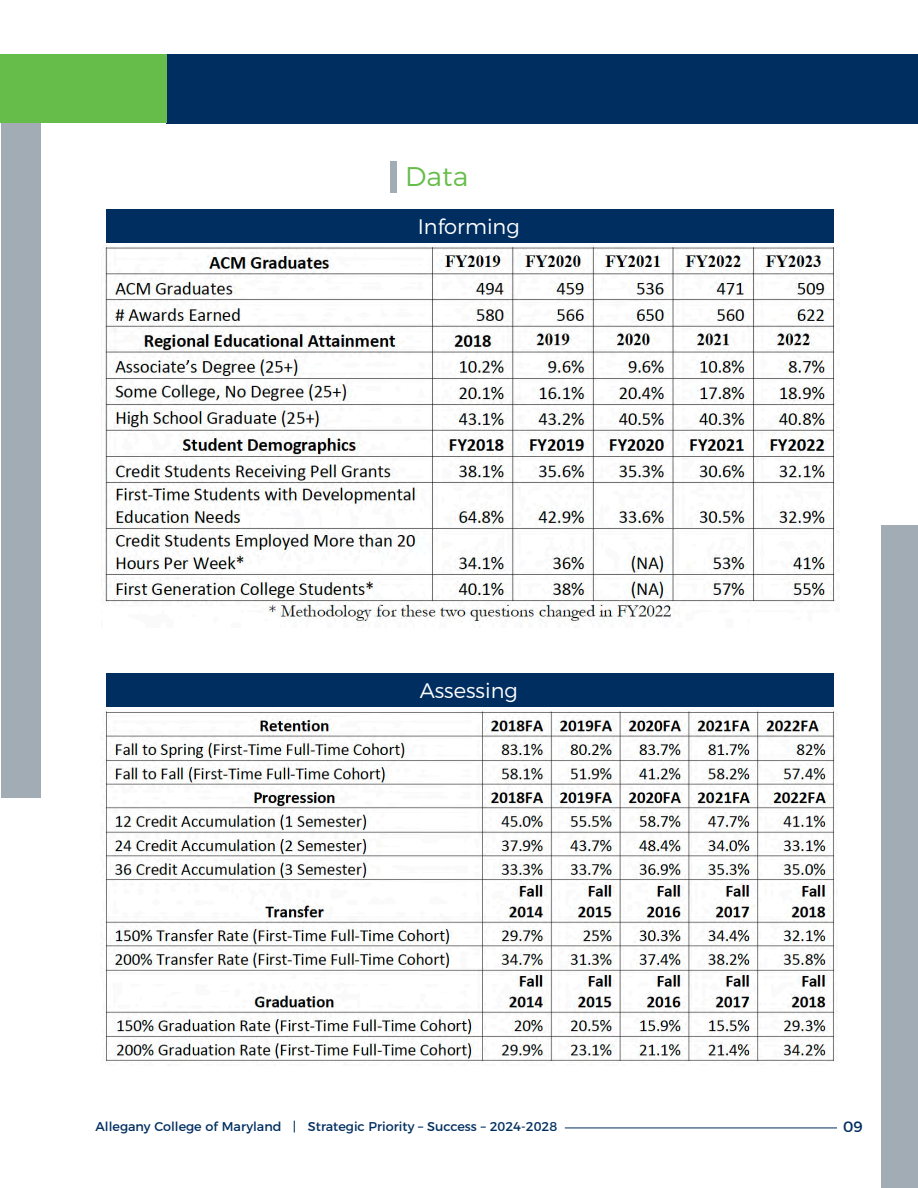
<style>
.page{position:relative;width:918px;height:1188px;background:#fff}
.page>*{position:absolute;margin:0;border:0;box-sizing:border-box;transform-origin:0 0}
.t1{font:300 27px "Montserrat";color:#67bd4a}
.t2{font:300 21px "Montserrat";color:#fff}
.t3{font:15px "Montserrat";color:#002e60}
.t4{font:12.75px "Montserrat";color:#002e60}
</style>
<div class="page">
<div style="left:881px;top:526px;width:37px;height:662px;background:#a1acb4"></div>
<div style="left:391px;top:161px;width:6px;height:32px;background:#a1acb4"></div>
<hr style="left:565px;top:1128px;width:272px;height:1px;background:#002e60">
<img style="left:101px;top:246px;width:739px;height:380px">
<img style="left:104px;top:709px;width:734px;height:354px">
<div style="left:167px;top:55px;width:751px;height:69px;background:#002e60"></div>
<div style="left:1px;top:55px;width:166px;height:68px;background:#67bd4a"></div>
<div style="left:1px;top:123px;width:39px;height:675px;background:#a1acb4"></div>
<div style="left:106px;top:210px;width:728px;height:33px;background:#002e60"></div>
<div style="left:106px;top:673px;width:728px;height:34px;background:#002e60"></div>
<p class="t1" style="left:405px;top:156px;width:64px">Data</p>
<p class="t2" style="left:418px;top:210px;width:103px">Informing</p>
<p class="t2" style="left:420px;top:674px;width:100px">Assessing</p>
<p class="t4" style="left:96px;top:1116px;width:463px">Allegany College of Maryland | Strategic Priority – Success – 2024-2028</p>
<p class="t3" style="left:843px;top:1115px;width:21px">09</p>
</div>
